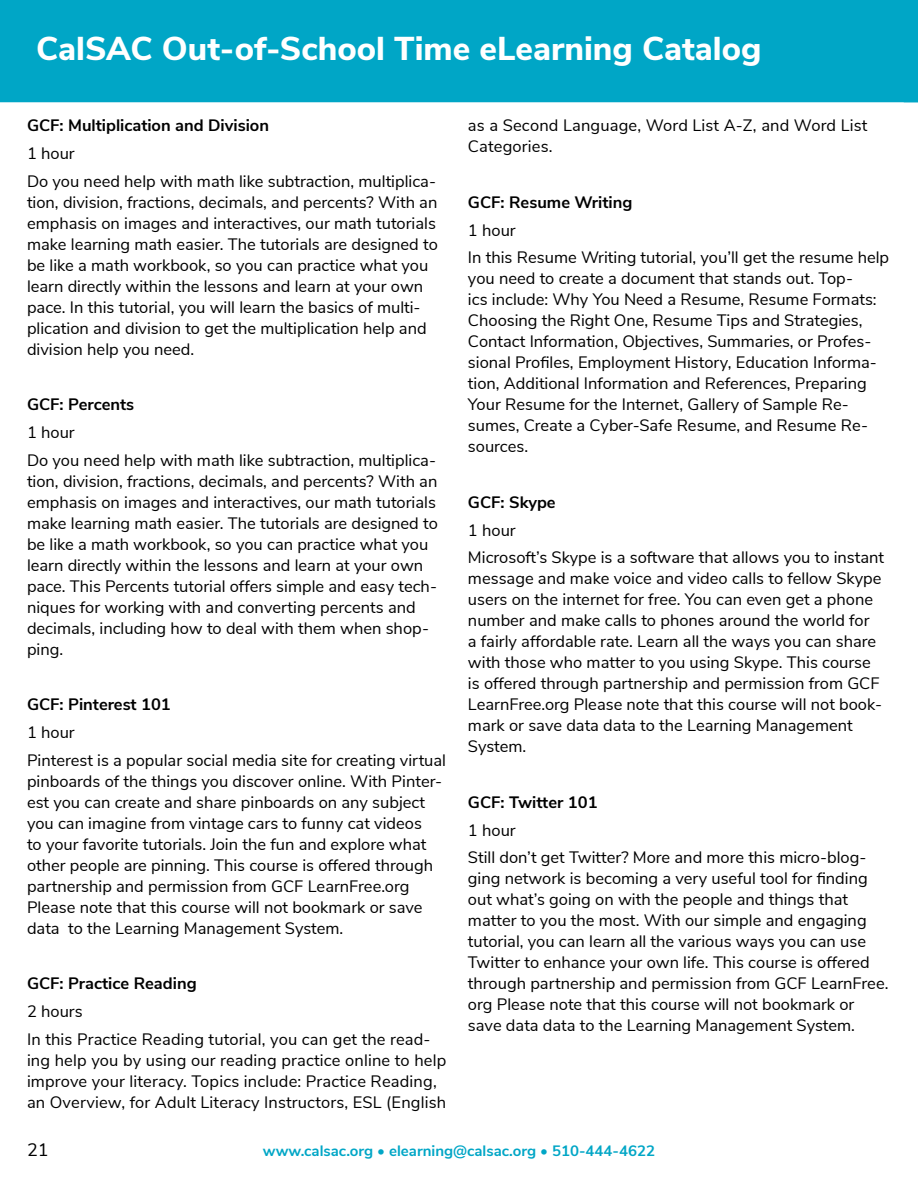
<style>
.page{position:relative;width:918px;height:1188px;background:#fff}
.page>*{position:absolute;margin:0;border:0;box-sizing:border-box;transform-origin:0 0}
.t1{font:800 33px "Nunito Sans";color:#fff}
.t2{font:18px "Nunito Sans";color:#000}
.t3{font:16.5px/21px "Nunito Sans";color:#000}
.t4{font:700 16.5px "Nunito Sans";color:#000}
.t5{font:700 15px "Nunito Sans";color:#00a6c6}
</style>
<div class="page">
<div style="left:0;top:0;width:904px;height:102px;background:#00a6c6"></div>
<svg style="left:904px;top:0;width:14px;height:102px"></svg>
<h1 class="t1" style="left:36px;top:25px;width:727px">CalSAC Out-of-School Time eLearning Catalog</h1>
<p class="t4" style="left:27px;top:113px;width:244px">GCF: Multiplication and Division</p>
<p class="t3" style="left:27px;top:138px;width:411px;line-height:27.8px">1 hour<br>Do you need help with math like subtraction, multiplica-</p>
<p class="t3" style="left:27px;top:190px;width:412px">tion, division, fractions, decimals, and percents? With an emphasis on images and interactives, our math tutorials make learning math easier. The tutorials are designed to be like a math workbook, so you can practice what you learn directly within the lessons and learn at your own pace. In this tutorial, you will learn the basics of multi&shy;plication and division to get the multiplication help and division help you need.</p>
<p class="t4" style="left:27px;top:392px;width:109px">GCF: Percents</p>
<p class="t3" style="left:27px;top:417px;width:411px;line-height:27.8px">1 hour<br>Do you need help with math like subtraction, multiplica-</p>
<p class="t3" style="left:27px;top:469px;width:412px">tion, division, fractions, decimals, and percents? With an emphasis on images and interactives, our math tutorials make learning math easier. The tutorials are designed to be like a math workbook, so you can practice what you learn directly within the lessons and learn at your own pace. This Percents tutorial offers simple and easy tech&shy;niques for working with and converting percents and decimals, including how to deal with them when shop&shy;ping.</p>
<p class="t4" style="left:27px;top:692px;width:145px">GCF: Pinterest 101</p>
<p class="t3" style="left:27px;top:717px;width:421px;line-height:27.8px">1 hour<br>Pinterest is a popular social media site for creating virtual</p>
<p class="t3" style="left:27px;top:770px;width:417px">pinboards of the things you discover online. With Pinter&shy;est you can create and share pinboards on any subject you can imagine from vintage cars to funny cat videos<br>to your favorite tutorials. Join the fun and explore what other people are pinning. This course is offered through partnership and permission from GCF LearnFree.org Please note that this course will not bookmark or save data to the Learning Management System.</p>
<p class="t4" style="left:27px;top:972px;width:171px">GCF: Practice Reading</p>
<p class="t3" style="left:27px;top:996px;width:405px;line-height:27.8px">2 hours<br>In this Practice Reading tutorial, you can get the read-</p>
<p class="t3" style="left:27px;top:1049px;width:421px">ing help you by using our reading practice online to help improve your literacy. Topics include: Practice Reading, an Overview, for Adult Literacy Instructors, ESL (English</p>
<p class="t3" style="left:468px;top:114px;width:401px">as a Second Language, Word List A-Z, and Word List<br>Categories.</p>
<p class="t4" style="left:468px;top:190px;width:166px">GCF: Resume Writing</p>
<p class="t3" style="left:468px;top:215px;width:423px;line-height:27.8px">1 hour<br>In this Resume Writing tutorial, you’ll get the resume help</p>
<p class="t3" style="left:468px;top:267px;width:410px">you need to create a document that stands out. Top-<br>ics include: Why You Need a Resume, Resume Formats:<br>Choosing the Right One, Resume Tips and Strategies, Contact Information, Objectives, Summaries, or Profes&shy;sional Profiles, Employment History, Education Informa&shy;tion, Additional Information and References, Preparing Your Resume for the Internet, Gallery of Sample Re&shy;sumes, Create a Cyber-Safe Resume, and Resume Re&shy;sources.</p>
<p class="t4" style="left:468px;top:490px;width:89px">GCF: Skype</p>
<p class="t3" style="left:468px;top:515px;width:418px;line-height:27.8px">1 hour<br>Microsoft’s Skype is a software that allows you to instant</p>
<p class="t3" style="left:468px;top:567px;width:416px">message and make voice and video calls to fellow Skype users on the internet for free. You can even get a phone number and make calls to phones around the world for a fairly affordable rate. Learn all the ways you can share with those who matter to you using Skype. This course is offered through partnership and permission from GCF LearnFree.org Please note that this course will not book&shy;mark or save data data to the Learning Management System.</p>
<p class="t4" style="left:468px;top:790px;width:131px">GCF: Twitter 101</p>
<p class="t3" style="left:468px;top:815px;width:400px;line-height:27.8px">1 hour<br>Still don’t get Twitter? More and more this micro-blog-</p>
<p class="t3" style="left:468px;top:867px;width:422px">ging network is becoming a very useful tool for finding out what’s going on with the people and things that matter to you the most. With our simple and engaging tutorial, you can learn all the various ways you can use Twitter to enhance your own life. This course is offered through partnership and permission from GCF LearnFree. org Please note that this course will not bookmark or save data data to the Learning Management System.</p>
<p class="t2" style="left:27px;top:1136px;width:23px">21</p>
<p class="t5" style="left:263px;top:1140px;width:394px">www.calsac.org • elearning@calsac.org • 510-444-4622</p>
</div>
